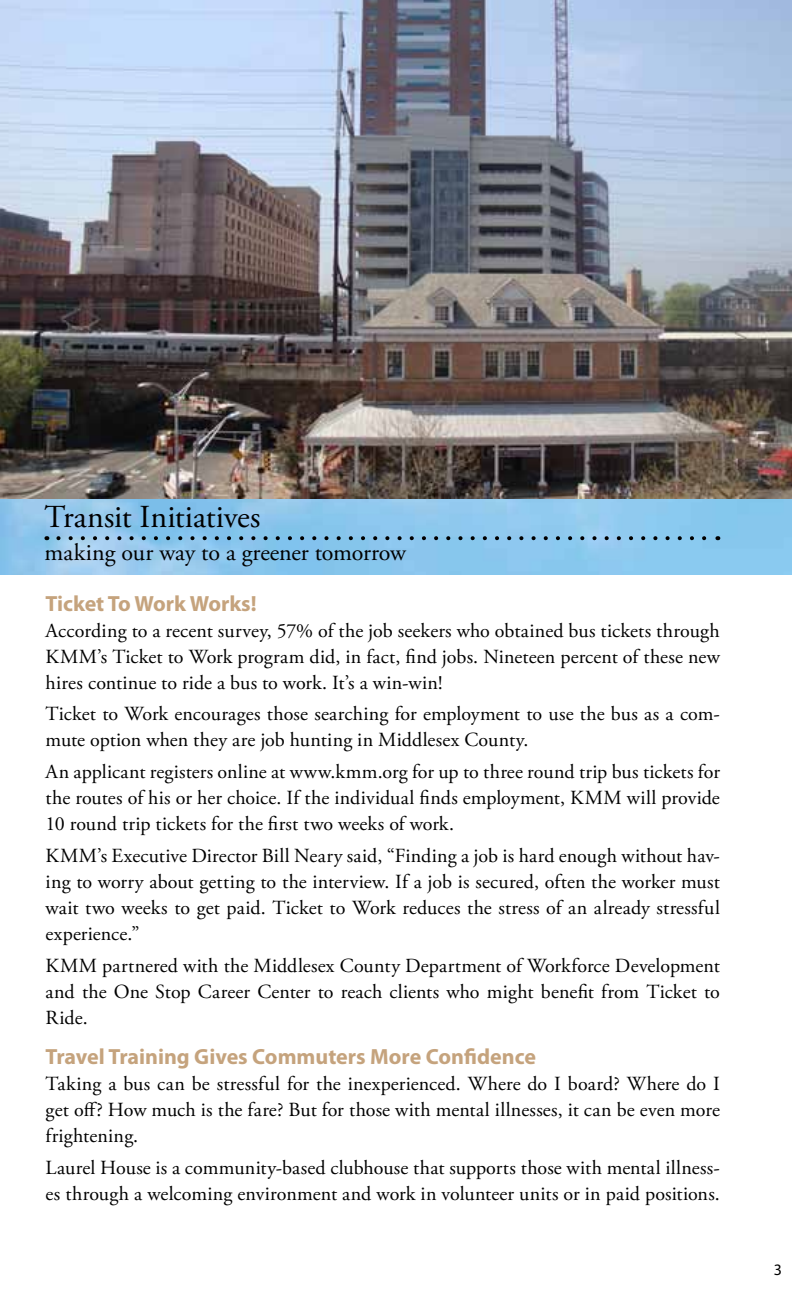
<style>
.page{position:relative;width:792px;height:1296px;background:#fff}
.page>*{position:absolute;margin:0;border:0;box-sizing:border-box;transform-origin:0 0}
.t1{font:32px "Adobe Garamond Pro";letter-spacing:-.01em;color:#000}
.t2{font:24px "Adobe Garamond Pro";letter-spacing:.005em;color:#000}
.t3{font:700 22px "Myriad Pro";color:#c5a37d}
.t4{font:20px/26px "Adobe Garamond Pro";letter-spacing:.005em;color:#000;text-align:justify}
.t5{font:16px "Myriad Pro";color:#000}
</style>
<div class="page">
<img style="left:0;top:498px;width:792px;height:77px">
<svg style="left:58px;top:536px;width:653px;height:4px;background:#6894b1"></svg>
<img style="left:0;top:0;width:792px;height:498px">
<h1 class="t1" style="left:44px;top:498px;width:218px">Transit Initiatives</h1>
<p class="t2" style="left:44px;top:538px;width:363px">making our way to a greener tomorrow</p>
<p class="t3" style="left:46px;top:589px;width:213px">Ticket To Work Works!</p>
<p class="t4" style="left:46px;top:618px;width:676px">According to a recent survey, 57% of the job seekers who obtained bus tickets through KMM’s Ticket to Work program did, in fact, find jobs. Nineteen percent of these new hires continue to ride a bus to work. It’s a win-win!</p>
<p class="t4" style="left:46px;top:702px;width:676px">Ticket to Work encourages those searching for employment to use the bus as a com&shy;mute option when they are job hunting in Middlesex County.</p>
<p class="t4" style="left:46px;top:759px;width:676px">An applicant registers online at www.kmm.org for up to three round trip bus tickets for the routes of his or her choice. If the individual finds employment, KMM will provide 10 round trip tickets for the first two weeks of work.</p>
<p class="t4" style="left:46px;top:843px;width:676px">KMM’s Executive Director Bill Neary said, “Finding a job is hard enough without hav&shy;ing to worry about getting to the interview. If a job is secured, often the worker must wait two weeks to get paid. Ticket to Work reduces the stress of an already stressful experience.”</p>
<p class="t4" style="left:46px;top:953px;width:676px">KMM partnered with the Middlesex County Department of Workforce Development and the One Stop Career Center to reach clients who might benefit from Ticket to Ride.</p>
<p class="t3" style="left:46px;top:1043px;width:492px">Travel Training Gives Commuters More Confidence</p>
<p class="t4" style="left:46px;top:1072px;width:676px">Taking a bus can be stressful for the inexperienced. Where do I board? Where do I get off? How much is the fare? But for those with mental illnesses, it can be even more frightening.</p>
<p class="t4" style="left:46px;top:1155px;width:676px">Laurel House is a community-based clubhouse that supports those with mental illness&shy;es through a welcoming environment and work in volunteer units or in paid positions.</p>
<p class="t5" style="left:774px;top:1260px;width:10px">3</p>
</div>
